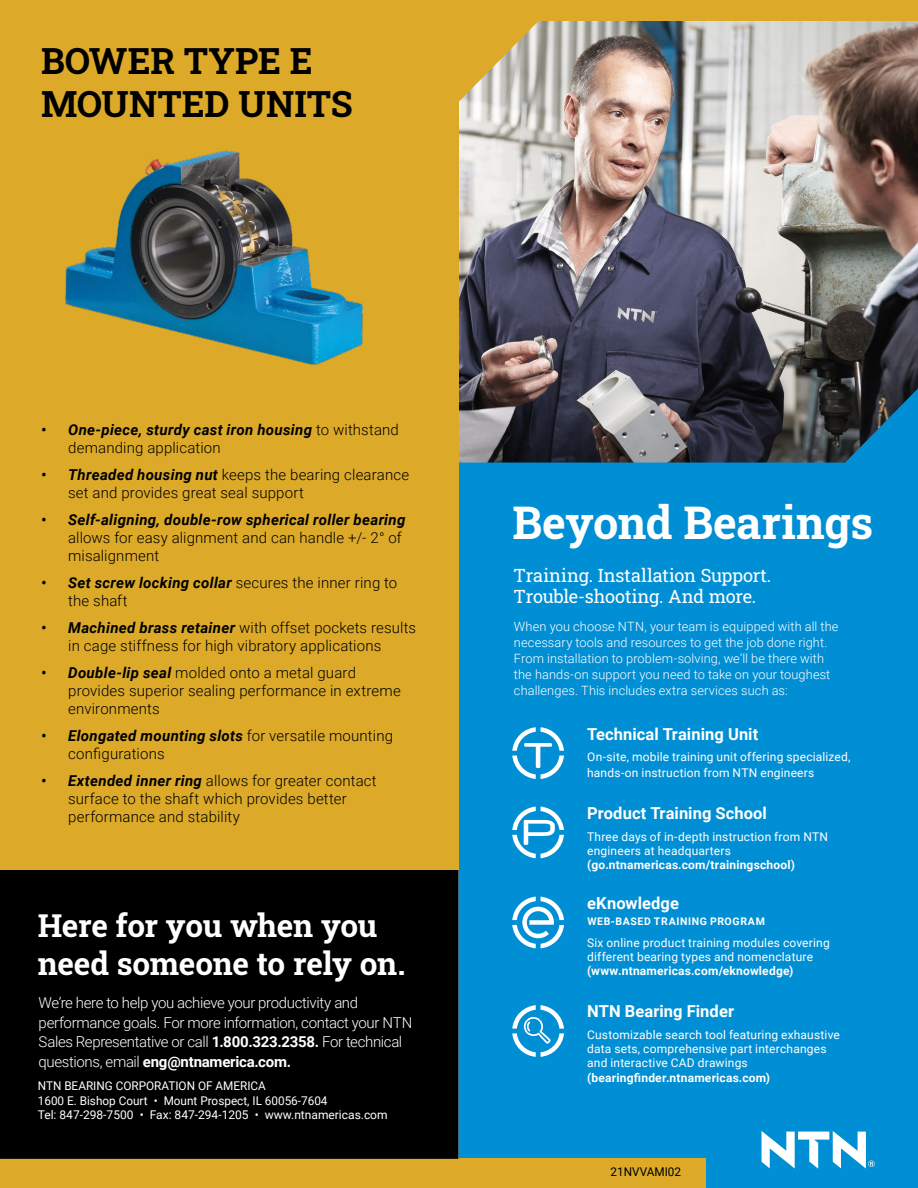
<style>
.page{position:relative;width:918px;height:1188px;background:#fff}
.page>*{position:absolute;margin:0;border:0;box-sizing:border-box;transform-origin:0 0}
.t1{font:700 45px "Roboto Slab";letter-spacing:-.01em;color:#fff}
.t2{font:700 36px/43.2px "Roboto Slab";color:#000}
.t3{font:700 31.5px/37.8px "Roboto Slab";letter-spacing:-.015em;color:#fff}
.t4{font:18.15px/21.8px "Roboto Slab";letter-spacing:-.01em;color:#fff}
.t5{font:700 16.5px "Roboto";letter-spacing:.005em;color:#fff}
.t6{font:300 15px/18px "Roboto";letter-spacing:.01em;color:#000}
.t7{font:300 15px/19.5px "Roboto";letter-spacing:-.025em;color:#fff}
.t8{font:italic 700 15px/18px "Roboto";letter-spacing:.02em;color:#000}
.t9{font:300 12.75px/16px "Roboto";letter-spacing:.01em;color:#fff}
.t10{font:12px/14.4px "Roboto";letter-spacing:.015em;color:#fff}
.t11{font:700 12px "Roboto";letter-spacing:.015em;color:#fff}
.t12{font:12px "Roboto";color:#000}
.t13{font:700 10.5px "Roboto";letter-spacing:.06em;color:#fff}
.s1{font-weight:300;font-style:normal}
.s2{font-weight:700;font-style:italic}
.s3{font-weight:700}
</style>
<div class="page">
<img style="left:459px;top:20px;width:459px;height:443px">
<svg style="left:811px;top:376px;width:107px;height:87px"></svg>
<svg style="left:458px;top:20px;width:96px;height:107px"></svg>
<div style="left:0;top:0;width:918px;height:20px;background:#dcaa28"></div>
<div style="left:458px;top:463px;width:460px;height:725px;background:#008fd5"></div>
<svg style="left:512px;top:727px;width:52px;height:52px"></svg>
<svg style="left:512px;top:807px;width:52px;height:51px"></svg>
<svg style="left:512px;top:897px;width:52px;height:51px"></svg>
<svg style="left:512px;top:1005px;width:52px;height:52px"></svg>
<div style="left:0;top:1159px;width:706px;height:29px;background:#dcaa28"></div>
<div style="left:0;top:869px;width:458px;height:290px;background:#000"></div>
<svg style="left:762px;top:1131px;width:113px;height:38px"></svg>
<div style="left:0;top:6px;width:458px;height:863px;background:#dcaa28"></div>
<img style="left:65px;top:150px;width:298px;height:215px">
<h2 class="t2" style="left:41px;top:38px;width:313px">BOWER TYPE E<br>MOUNTED UNITS</h2>
<p class="t8" style="left:68px;top:420px;width:332px;text-indent:-27px">• One-piece, sturdy cast iron housing <span class="s1">to withstand demanding application</span></p>
<p class="t6" style="left:68px;top:465px;width:343px;text-indent:-27px"><span class="s2">• Threaded housing nut</span> keeps the bearing clearance set and provides great seal support</p>
<p class="t8" style="left:41px;top:510px;width:366px">• Self-aligning, double-row spherical roller bearing</p>
<p class="t6" style="left:68px;top:528px;width:335px">allows for easy alignment and can handle +/- 2° of misalignment</p>
<p class="t6" style="left:68px;top:573px;width:331px;text-indent:-27px"><span class="s2">• Set screw locking collar</span> secures the inner ring to the shaft</p>
<p class="t6" style="left:41px;top:618px;width:376px;text-align:center"><span class="s2">• Machined brass retainer</span> with offset pockets results in cage stiffness for high vibratory applications</p>
<p class="t6" style="left:68px;top:663px;width:334px;text-indent:-27px"><span class="s2">• Double-lip seal</span> molded onto a metal guard provides superior sealing performance in extreme environments</p>
<p class="t6" style="left:68px;top:726px;width:326px;text-indent:-27px"><span class="s2">• Elongated mounting slots</span> for versatile mounting configurations</p>
<p class="t6" style="left:68px;top:771px;width:310px;text-indent:-27px"><span class="s2">• Extended inner ring</span> allows for greater contact surface to the shaft which provides better performance and stability</p>
<h3 class="t3" style="left:38px;top:906px;width:369px">Here for you when you need someone to rely on.</h3>
<p class="t7" style="left:39px;top:993px;width:375px">We’re here to help you achieve your productivity and performance goals. For more information, contact your NTN Sales Representative or call <span class="s3">1.800.323.2358.</span> For technical questions, email <span class="s3">eng@ntnamerica.com.</span></p>
<p class="t10" style="left:38px;top:1078px;width:351px">NTN BEARING CORPORATION OF AMERICA<br>1600 E. Bishop Court • Mount Prospect, IL 60056-7604<br>Tel: 847-298-7500 • Fax: 847-294-1205 • www.ntnamericas.com</p>
<h1 class="t1" style="left:513px;top:492px;width:362px">Beyond Bearings</h1>
<p class="t4" style="left:513px;top:564px;width:259px">Training. Installation Support.<br>Trouble-shooting. And more.</p>
<p class="t9" style="left:514px;top:618px;width:326px">When you choose NTN, your team is equipped with all the necessary tools and resources to get the job done right.<br>From installation to problem-solving, we’ll be there with the hands-on support you need to take on your toughest challenges. This includes extra services such as:</p>
<p class="t5" style="left:587px;top:723px;width:173px">Technical Training Unit</p>
<p class="t10" style="left:587px;top:749px;width:265px;line-height:16px">On-site, mobile training unit offering specialized, hands-on instruction from NTN engineers</p>
<p class="t5" style="left:587px;top:802px;width:181px">Product Training School</p>
<p class="t10" style="left:587px;top:829px;width:243px">Three days of in-depth instruction from NTN engineers at headquarters</p>
<p class="t11" style="left:587px;top:857px;width:209px">(go.ntnamericas.com/trainingschool)</p>
<p class="t5" style="left:587px;top:891px;width:93px">eKnowledge</p>
<p class="t13" style="left:587px;top:914px;width:179px">WEB-BASED TRAINING PROGRAM</p>
<p class="t10" style="left:587px;top:935px;width:244px">Six online product training modules covering different bearing types and nomenclature</p>
<p class="t11" style="left:587px;top:963px;width:208px">(www.ntnamericas.com/eknowledge)</p>
<p class="t5" style="left:587px;top:1000px;width:148px">NTN Bearing Finder</p>
<p class="t10" style="left:587px;top:1027px;width:254px">Customizable search tool featuring exhaustive data sets, comprehensive part interchanges and interactive CAD drawings</p>
<p class="t11" style="left:587px;top:1069px;width:185px">(bearingfinder.ntnamericas.com)</p>
<p class="t12" style="left:611px;top:1163px;width:72px">21NVVAMI02</p>
</div>
